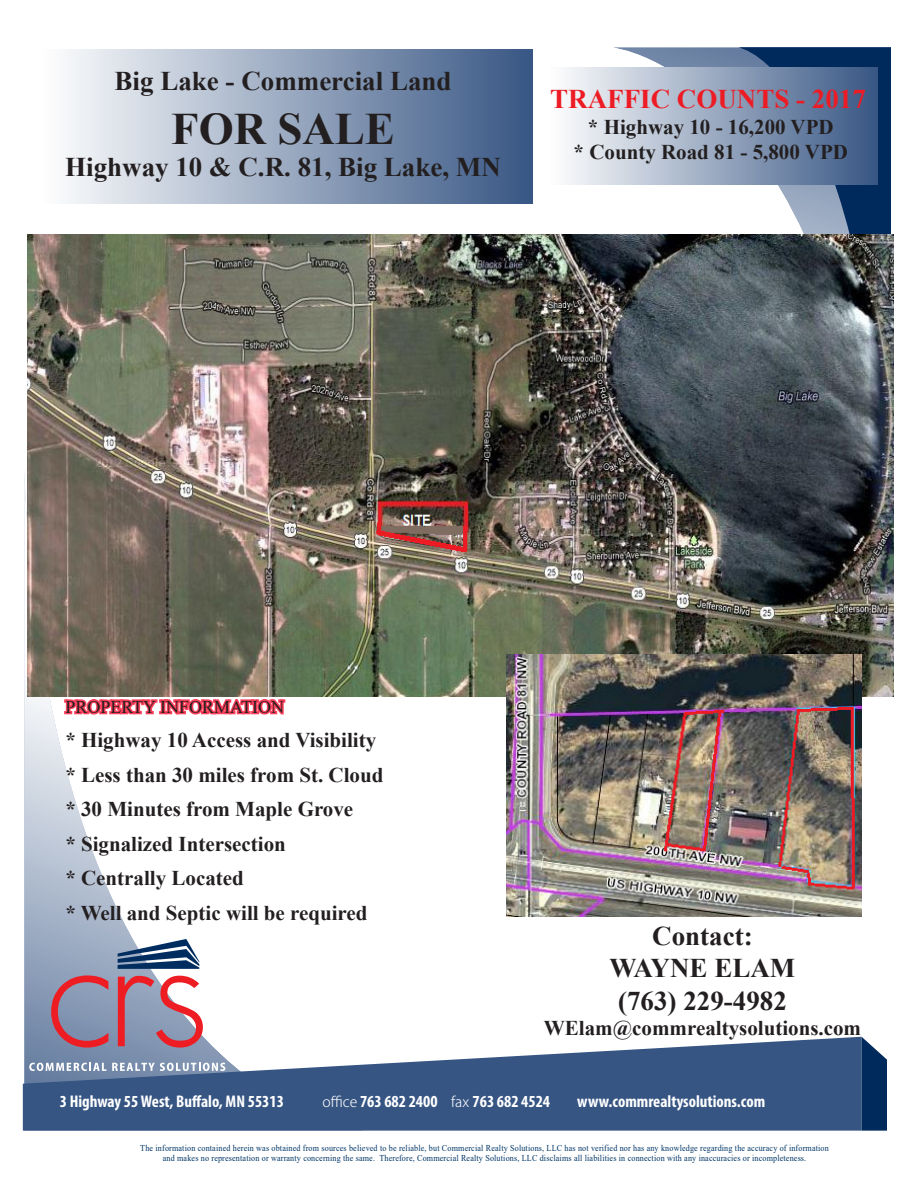
<style>
.page{position:relative;width:918px;height:1188px;background:#fff}
.page>*{position:absolute;margin:0;border:0;box-sizing:border-box;transform-origin:0 0}
.t1{font:700 45px "Times New Roman";color:#231f20}
.t2{font:700 27px/32.4px "Times New Roman";color:#231f20;text-align:center}
.t3{font:700 27px "Times New Roman";color:#ed1b24}
.t4{font:700 21px/34.5px "Times New Roman";color:#231f20}
.t5{font:18px "Times New Roman";color:#231f20}
.t6{font:700 condensed 16.95px "Myriad Pro";color:#fff}
.t7{font:9px/10.5px "Times New Roman";letter-spacing:.02em;color:#003667;text-align:center;scale:.9 1}
.s1{font-family:"Koz Go Pro";font-weight:300;font-stretch:normal;font-size:14.1px}
</style>
<div class="page">
<svg style="left:611px;top:47px;width:127px;height:188px"></svg>
<svg style="left:738px;top:47px;width:153px;height:188px;fill:#00295c"></svg>
<svg style="left:24px;top:474px;width:342px;height:563px"></svg>
<svg style="left:23px;top:1037px;width:839px;height:94px;background:#597298"></svg>
<svg style="left:862px;top:1037px;width:25px;height:94px;background:#1f4470"></svg>
<svg style="left:63px;top:696px;width:224px;height:22px"></svg>
<div style="left:34px;top:49px;width:498px;height:155px;background:linear-gradient(to right,#fff,#385784)"></div>
<img style="left:27px;top:235px;width:867px;height:461px">
<div style="left:544px;top:68px;width:334px;height:117px;background:linear-gradient(to right,#fff,#385784)"></div>
<img style="left:507px;top:655px;width:355px;height:261px">
<svg style="left:118px;top:939px;width:81px;height:30px"></svg>
<svg style="left:29px;top:1063px;width:77px;height:8px"></svg>
<svg style="left:112px;top:1063px;width:113px;height:8px"></svg>
<svg style="left:51px;top:975px;width:57px;height:73px;background:#9d7990"></svg>
<svg style="left:118px;top:976px;width:85px;height:72px"></svg>
<h2 class="t2" style="left:115px;top:67px;width:339px">Big Lake - Commercial Land</h2>
<h1 class="t1" style="left:171px;top:113px;width:225px">FOR SALE</h1>
<h2 class="t2" style="left:65px;top:154px;width:437px">Highway 10 &amp; C.R. 81, Big Lake, MN</h2>
<h2 class="t3" style="left:550px;top:90px;width:317px">TRAFFIC COUNTS - 2017</h2>
<h3 class="t4" style="left:574px;top:116px;width:276px;line-height:25.2px;text-align:center">* Highway 10 - 16,200 VPD<br>* County Road 81 - 5,800 VPD</h3>
<h3 class="t5" style="left:65px;top:700px;width:220px">PROPERTY INFORMATION</h3>
<h3 class="t4" style="left:65px;top:725px;width:320px">* Highway 10 Access and Visibility * Less than 30 miles from St. Cloud * 30 Minutes from Maple Grove<br>* Signalized Intersection<br>* Centrally Located<br>* Well and Septic will be required</h3>
<h2 class="t2" style="left:610px;top:922px;width:187px">Contact:<br>WAYNE ELAM (763) 229-4982</h2>
<h3 class="t4" style="left:544px;top:1013px;width:319px">WElam@commrealtysolutions.com</h3>
<h3 class="t6" style="left:60px;top:1095px;width:226px">3 Highway 55 West, Buffalo, MN 55313</h3>
<h3 class="t6" style="left:322px;top:1095px;width:229px"><span class="s1">office</span> 763 682 2400 <span class="s1">fax</span> 763 682 4524</h3>
<h3 class="t6" style="left:577px;top:1095px;width:190px">www.commrealtysolutions.com</h3>
<p class="t7" style="left:140px;top:1143px;width:767px">The information contained herein was obtained from sources believed to be reliable, but Commercial Realty Solutions, LLC has not verified nor has any knowledge regarding the accuracy of information and makes no representation or warranty concerning the same. Therefore, Commercial Realty Solutions, LLC disclaims all liabilities in connection with any inaccuracies or incompleteness.</p>
</div>
